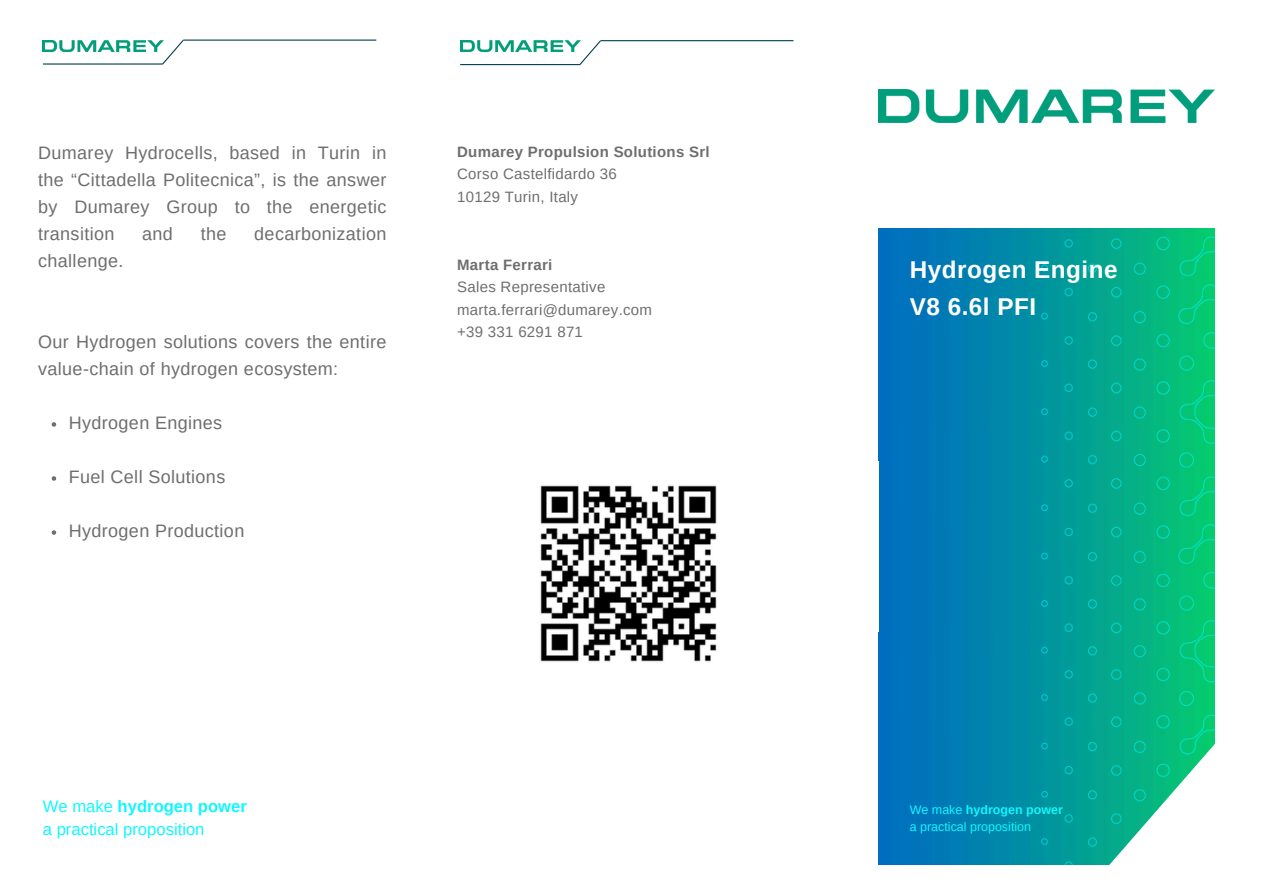
<style>
.page{position:relative;width:1263px;height:894px;background:#fff}
.page>*{position:absolute;margin:0;border:0;box-sizing:border-box;transform-origin:0 0}
.t1{font:700 24.3px/36.5px "Arimo";letter-spacing:.02em;color:#fff}
.t2{font:18px/27px "Arimo";letter-spacing:.02em;color:#6e6e6e;text-align:justify}
.t3{font:16.65px/23.2px "Arimo";color:#11f7fe}
.t4{font:15px/22.5px "Arimo";letter-spacing:.02em;color:#6e6e6e}
.t5{font:12.45px "Arimo";color:#11f7fe}
.t6{font:700 12.45px "Arimo";color:#11f7fe}
.s1{font-weight:700}
.s2{font-weight:400}
</style>
<div class="page">
<img style="left:879px;top:655px;width:153px;height:209px">
<img style="left:879px;top:229px;width:153px;height:195px">
<img style="left:879px;top:424px;width:153px;height:231px">
<img style="left:540px;top:485px;width:177px;height:177px">
<img style="left:1032px;top:229px;width:182px;height:635px">
<svg style="left:1090px;top:743px;width:125px;height:122px"></svg>
<svg style="left:52px;top:422px;width:4px;height:4px"></svg>
<svg style="left:52px;top:476px;width:4px;height:4px"></svg>
<svg style="left:52px;top:530px;width:4px;height:4px"></svg>
<img style="left:879px;top:89px;width:335px;height:33px">
<img style="left:460px;top:41px;width:118px;height:11px">
<hr style="left:460px;top:64px;width:120px;height:1px;background:#034052">
<svg style="left:578px;top:40px;width:24px;height:26px"></svg>
<hr style="left:600px;top:40px;width:193px;height:1px;background:#034052">
<img style="left:43px;top:40px;width:118px;height:11px">
<hr style="left:43px;top:63px;width:120px;height:2px;background:#034052">
<svg style="left:161px;top:39px;width:24px;height:26px"></svg>
<hr style="left:183px;top:40px;width:193px;height:1px;background:#034052">
<h3 class="t2" style="left:38px;top:139px;width:350px">Dumarey Hydrocells, based in Turin in the “Cittadella Politecnica”, is the answer by Dumarey Group to the energetic transition</h3>
<h3 class="t2" style="left:142px;top:220px;width:32px">and</h3>
<h3 class="t2" style="left:201px;top:220px;width:27px">the</h3>
<h3 class="t2" style="left:254px;top:220px;width:134px">decarbonization</h3>
<h3 class="t2" style="left:38px;top:247px;width:87px">challenge.</h3>
<h3 class="t2" style="left:38px;top:328px;width:350px">Our Hydrogen solutions covers the entire value-chain of hydrogen ecosystem:</h3>
<p class="t2" style="left:69px;top:409px;width:155px">Hydrogen Engines</p>
<p class="t2" style="left:69px;top:463px;width:158px">Fuel Cell Solutions</p>
<p class="t2" style="left:69px;top:517px;width:177px">Hydrogen Production</p>
<h2 class="t4" style="left:457px;top:140px;width:254px"><span class="s1">Dumarey Propulsion Solutions Srl<br></span>Corso Castelfidardo 36<br>10129 Turin, Italy</h2>
<p class="t4" style="left:457px;top:253px;width:196px"><span class="s1">Marta Ferrari<br></span>Sales Representative marta.ferrari@dumarey.com +39 331 6291 871</p>
<p class="t3" style="left:43px;top:794px;width:206px">We make <span class="s1">hydrogen power </span>a practical proposition</p>
<p class="t1" style="left:910px;top:251px;width:209px">Hydrogen Engine<br>V8 6.6l PFI</p>
<h2 class="t6" style="left:910px;top:802px;width:155px"><span class="s2">We make</span> hydrogen power</h2>
<p class="t5" style="left:910px;top:819px;width:123px">a practical proposition</p>
</div>
